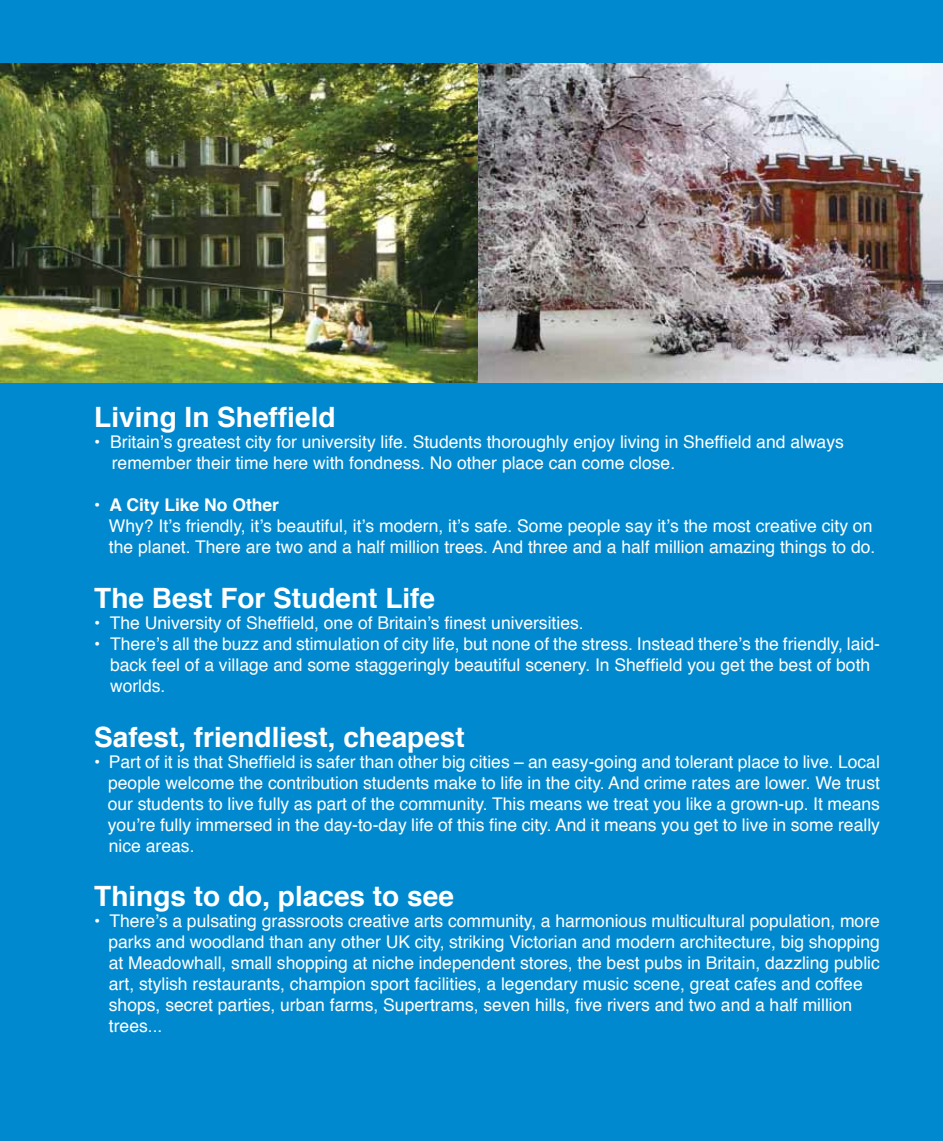
<style>
.page{position:relative;width:943px;height:1141px;background:#fff}
.page>*{position:absolute;margin:0;border:0;box-sizing:border-box;transform-origin:0 0}
.t1{font:700 28px "Helvetica";color:#fff}
.t2{font:17.5px/21px "Helvetica";color:#fff}
.t3{font:700 17.5px "Helvetica";color:#fff}
</style>
<div class="page">
<div style="left:1px;top:0;width:942px;height:1141px;background:#0089cf"></div>
<img style="left:0;top:63px;width:943px;height:320px">
<h1 class="t1" style="left:94px;top:395px;width:243px">Living In Sheffield</h1>
<p class="t2" style="left:112px;top:432px;width:733px;text-indent:-18px">• Britain’s greatest city for university life. Students thoroughly enjoy living in Sheffield and always remember their time here with fondness. No other place can come close.</p>
<p class="t3" style="left:94px;top:491px;width:186px">• A City Like No Other</p>
<p class="t2" style="left:109px;top:516px;width:768px">Why? It’s friendly, it’s beautiful, it’s modern, it’s safe. Some people say it’s the most creative city on the planet. There are two and a half million trees. And three and a half million amazing things to do.</p>
<h1 class="t1" style="left:94px;top:576px;width:342px">The Best For Student Life</h1>
<p class="t2" style="left:94px;top:613px;width:491px">• The University of Sheffield, one of Britain’s finest universities.</p>
<p class="t2" style="left:110px;top:634px;width:771px;text-indent:-16px">• There’s all the buzz and stimulation of city life, but none of the stress. Instead there’s the friendly, laid&shy;back feel of a village and some staggeringly beautiful scenery. In Sheffield you get the best of both worlds.</p>
<h1 class="t1" style="left:94px;top:714px;width:372px">Safest, friendliest, cheapest</h1>
<p class="t2" style="left:108px;top:751px;width:773px;text-align:justify;text-indent:-14px">• Part of it is that Sheffield is safer than other big cities – an easy-going and tolerant place to live. Local people welcome the contribution students make to life in the city. And crime rates are lower. We trust our students to live fully as part of the community. This means we treat you like a grown-up. It means you’re fully immersed in the day-to-day life of this fine city. And it means you get to live in some really nice areas.</p>
<h1 class="t1" style="left:94px;top:874px;width:361px">Things to do, places to see</h1>
<p class="t2" style="left:108px;top:911px;width:773px;text-indent:-14px">• There’s a pulsating grassroots creative arts community, a harmonious multicultural population, more parks and woodland than any other UK city, striking Victorian and modern architecture, big shopping at Meadowhall, small shopping at niche independent stores, the best pubs in Britain, dazzling public art, stylish restaurants, champion sport facilities, a legendary music scene, great cafes and coffee shops, secret parties, urban farms, Supertrams, seven hills, five rivers and two and a half million trees...</p>
</div>
